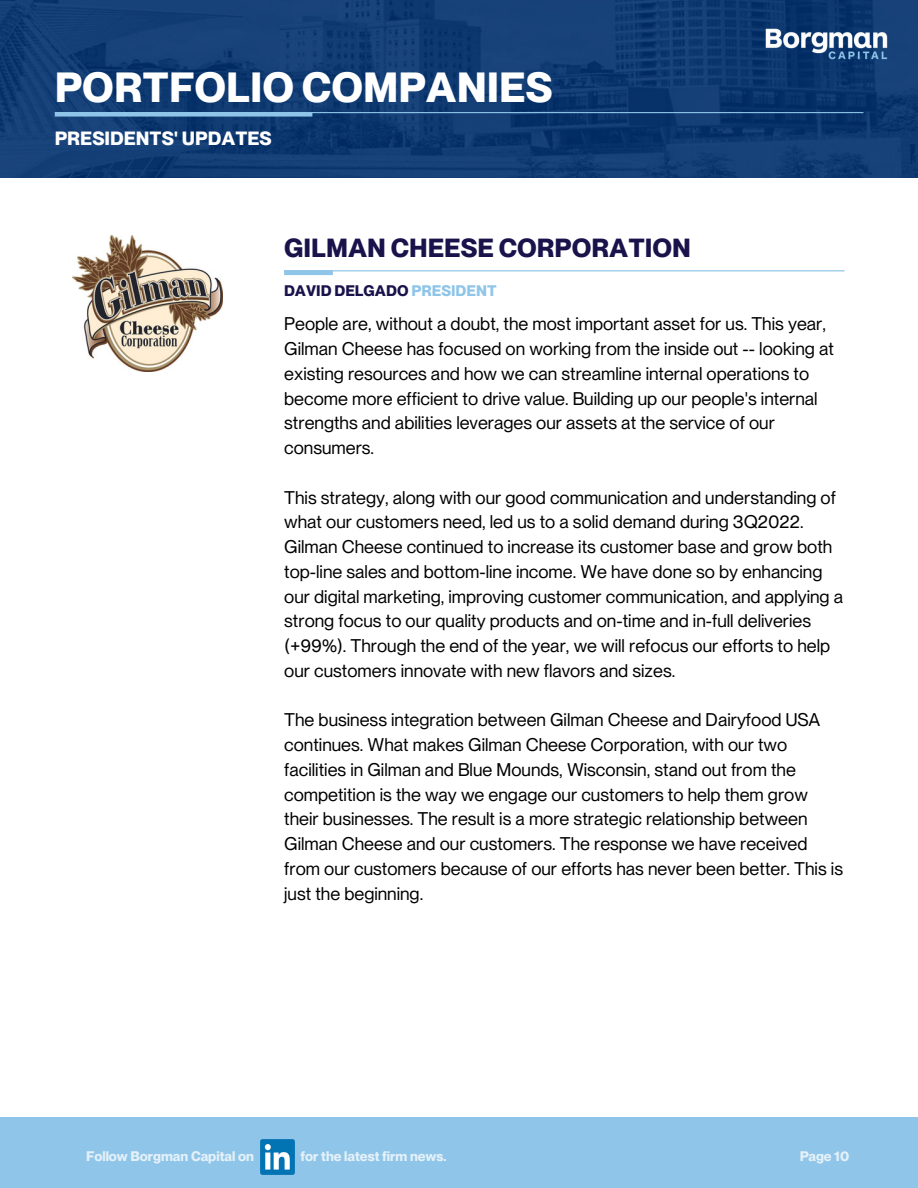
<style>
.page{position:relative;width:918px;height:1188px;background:#fff}
.page>*{position:absolute;margin:0;border:0;box-sizing:border-box;transform-origin:0 0}
.t1{font:700 41.25px "PP Neue Montreal";color:#fff}
.t2{font:700 25.65px "PP Neue Montreal";color:#19124b}
.t3{font:700 18.75px "PP Neue Montreal";color:#fff}
.t4{font:18px/24.8px "PP Neue Montreal";color:#000}
.t5{font:700 15px "PP Neue Montreal";color:#19124b}
.t6{font:700 13.65px "PP Neue Montreal";color:#fff}
.s1{color:#8fc5e8}
</style>
<div class="page">
<img style="left:0;top:0;width:918px;height:178px">
<hr style="left:55px;top:112px;width:808px;height:1px;background:#8fc5e8">
<div style="left:55px;top:112px;width:257px;height:5px;background:#8fc5e8"></div>
<img style="left:764px;top:26px;width:124px;height:37px">
<div style="left:0;top:1118px;width:918px;height:70px;background:#8fc5e8"></div>
<img style="left:73px;top:235px;width:149px;height:136px">
<hr style="left:285px;top:270px;width:559px;height:1px;background:#8fc5e8">
<div style="left:284px;top:270px;width:49px;height:5px;background:#8fc5e8"></div>
<img style="left:260px;top:1139px;width:35px;height:35px">
<h1 class="t1" style="left:55px;top:62px;width:499px">PORTFOLIO COMPANIES</h1>
<p class="t3" style="left:55px;top:127px;width:218px">PRESIDENTS' UPDATES</p>
<h2 class="t2" style="left:284px;top:232px;width:408px">GILMAN CHEESE CORPORATION</h2>
<p class="t5" style="left:284px;top:281px;width:214px">DAVID DELGADO <span class="s1">PRESIDENT</span></p>
<p class="t4" style="left:284px;top:312px;width:551px">People are, without a doubt, the most important asset for us. This year, Gilman Cheese has focused on working from the inside out -- looking at existing resources and how we can streamline internal operations to become more efficient to drive value. Building up our people's internal strengths and abilities leverages our assets at the service of our consumers.</p>
<p class="t4" style="left:284px;top:485px;width:560px">This strategy, along with our good communication and understanding of what our customers need, led us to a solid demand during 3Q2022.<br>Gilman Cheese continued to increase its customer base and grow both top-line sales and bottom-line income. We have done so by enhancing our digital marketing, improving customer communication, and applying a strong focus to our quality products and on-time and in-full deliveries (+99%). Through the end of the year, we will refocus our efforts to help our customers innovate with new flavors and sizes.</p>
<p class="t4" style="left:284px;top:708px;width:560px">The business integration between Gilman Cheese and Dairyfood USA continues. What makes Gilman Cheese Corporation, with our two facilities in Gilman and Blue Mounds, Wisconsin, stand out from the competition is the way we engage our customers to help them grow their businesses. The result is a more strategic relationship between Gilman Cheese and our customers. The response we have received from our customers because of our efforts has never been better. This is just the beginning.</p>
<p class="t6" style="left:86px;top:1148px;width:169px">Follow Borgman Capital on</p>
<p class="t6" style="left:300px;top:1148px;width:148px">for the latest firm news.</p>
<p class="t6" style="left:799px;top:1148px;width:52px">Page 10</p>
</div>
